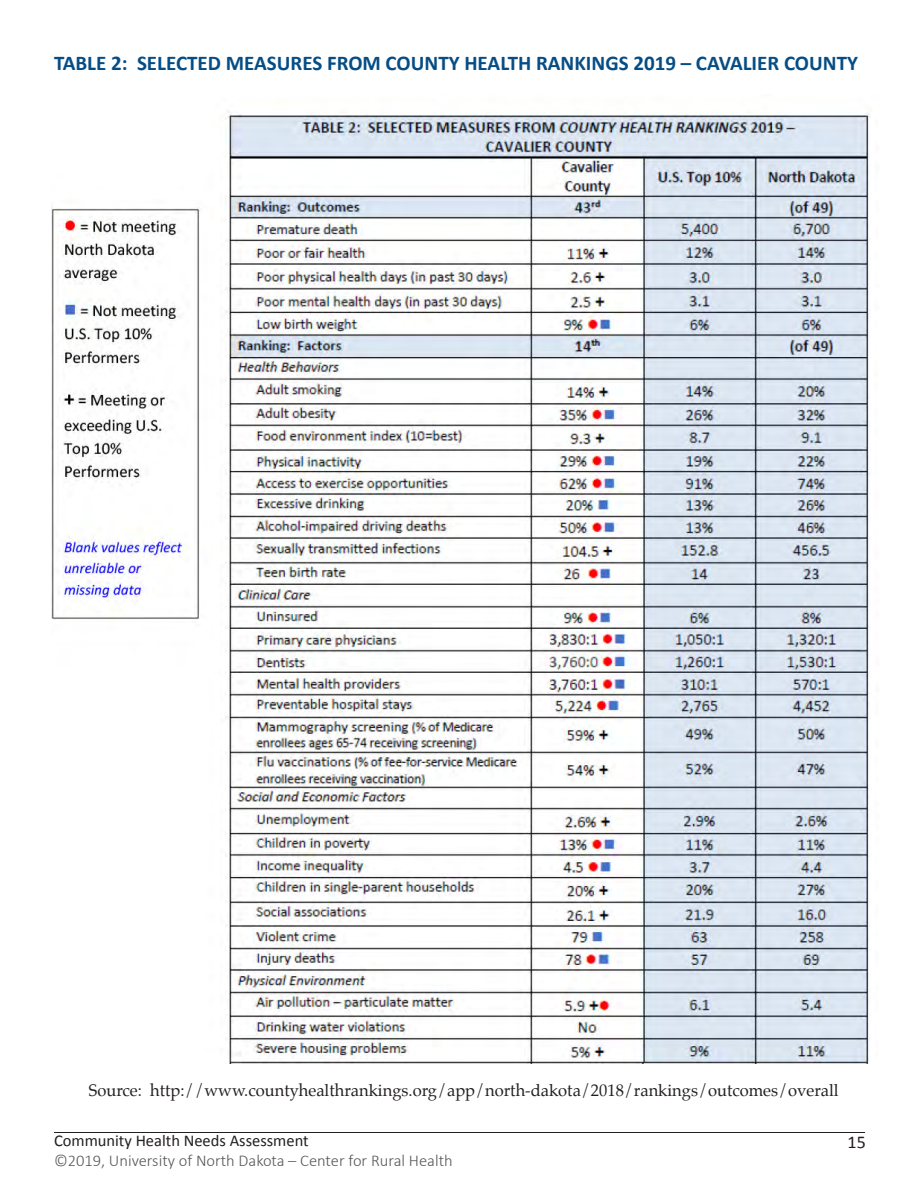
<style>
.page{position:relative;width:918px;height:1188px;background:#fff}
.page>*{position:absolute;margin:0;border:0;box-sizing:border-box;transform-origin:0 0}
.text{font:700 21px "Calibri";color:#064d85}
.t1{font:18px "Calibri";color:#231f20}
.other_bullets{font:16.5px "Palatino";color:#231f20}
.t2{font:300 16.5px "Calibri";color:#57585a}
.t3{font:16.5px "Calibri";color:#231f20}
</style>
<div class="page">
<hr style="left:54px;top:1132px;width:811px;height:1px;background:#231f20">
<img style="left:51px;top:111px;width:820px;height:952px">
<p class="text" style="left:54px;top:49px;width:806px">TABLE 2: SELECTED MEASURES FROM COUNTY HEALTH RANKINGS 2019 – CAVALIER COUNTY</p>
<p class="other_bullets" style="left:89px;top:1076px;width:752px">Source: http://www.countyhealthrankings.org/app/north-dakota/2018/rankings/outcomes/overall</p>
<p class="t3" style="left:54px;top:1130px;width:256px">Community Health Needs Assessment</p>
<p class="t2" style="left:54px;top:1150px;width:400px">©2019, University of North Dakota – Center for Rural Health</p>
<p class="t1" style="left:848px;top:1130px;width:20px">15</p>
</div>
